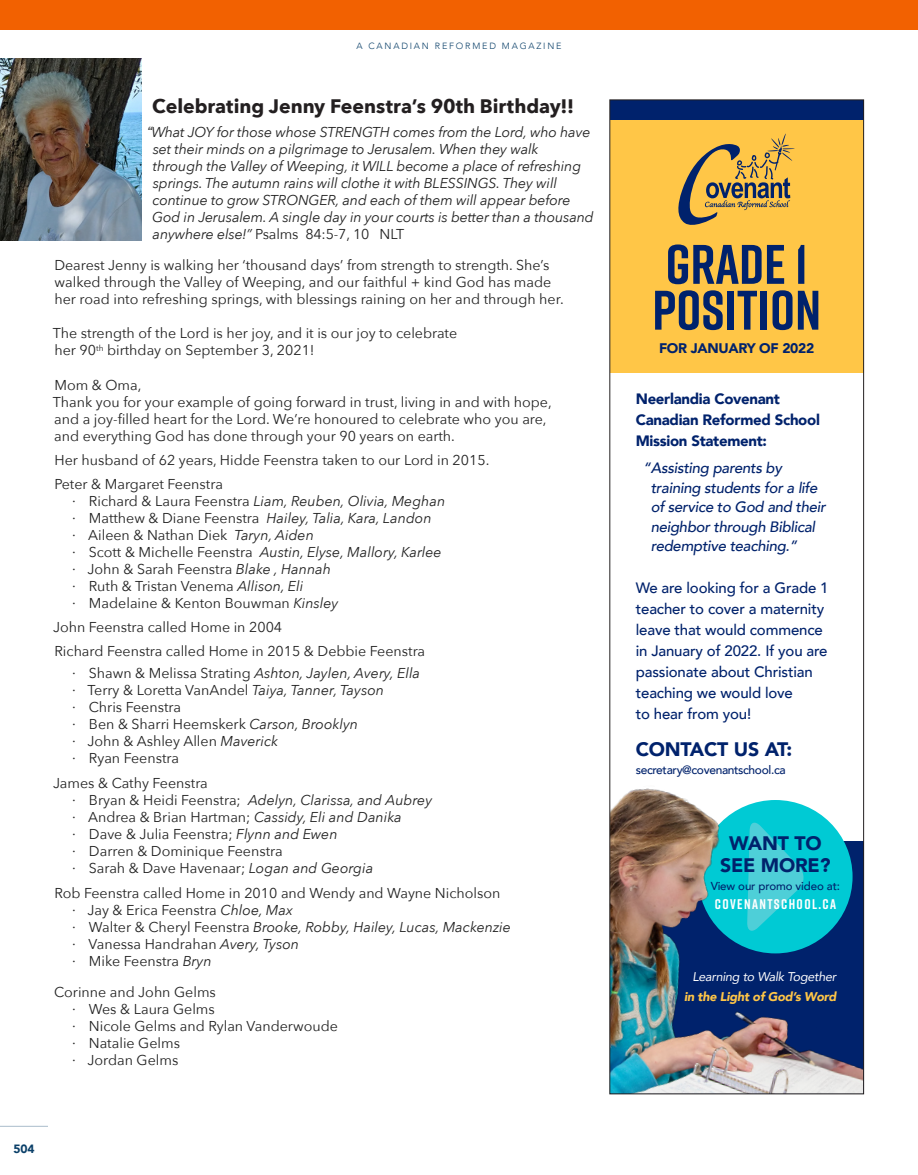
<style>
.page{position:relative;width:918px;height:1175px;background:#fff}
.page>*{position:absolute;margin:0;border:0;box-sizing:border-box;transform-origin:0 0}
.t1{font:700 55.5px/45.8px "Rift";color:#00226c}
.Ad_Body{font:700 19.5px "Avenir Next";letter-spacing:-.005em;color:#231f20}
.t2{font:900 19.5px/22.5px "Avenir";letter-spacing:-.01em;color:#00226c;text-align:center}
.t3{font:500 15px/21px "Avenir";letter-spacing:-.01em;color:#00226c}
.t4{font:italic 500 15px/19.5px "Avenir";letter-spacing:-.02em;color:#00226c}
.t5{font:900 15px/21px "Avenir";letter-spacing:-.02em;color:#00226c}
.t6{font:14.25px/17.1px "Avenir Next";color:#222}
.t7{font:italic 14.25px/17.1px "Avenir Next";letter-spacing:-.01em;color:#222}
.t8{font:700 13.95px "Rift";letter-spacing:.1em;color:#fff}
.t9{font:900 13.95px "Avenir";letter-spacing:-.02em;color:#00226c}
.t10{font:italic 12.6px/19.5px "Avenir";letter-spacing:-.02em;color:#fff;text-align:right}
.t11{font:500 12px "Avenir";letter-spacing:-.03em;color:#00226c}
.t12{font:900 12px "Avenir";color:#0b4069}
.t13{font:500 11.55px "Avenir";letter-spacing:-.01em;color:#00226c}
.t14{font:300 9px "Avenir";letter-spacing:.2em;color:#0b4069}
.s1{font-family:"Arial"}
.s2{font-style:normal}
.s3{font-style:italic}
.s4{font-weight:900;color:#ffc647}
</style>
<div class="page">
<div style="left:0;top:0;width:918px;height:29px;background:#f26101"></div>
<div style="left:610px;top:108px;width:254px;height:265px;background:#ffc647"></div>
<div style="left:610px;top:100px;width:254px;height:19px;background:#00226c"></div>
<svg style="left:678px;top:133px;width:117px;height:92px"></svg>
<img style="left:611px;top:788px;width:251px;height:304px">
<img style="left:0;top:58px;width:141px;height:183px">
<hr style="left:0;top:1125px;width:48px;height:1px;background:#0b4069">
<p class="t14" style="left:356px;top:41px;width:207px">A CANADIAN REFORMED MAGAZINE</p>
<p class="Ad_Body" style="left:152px;top:89px;width:423px">Celebrating Jenny Feenstra’s 90th Birthday!!</p>
<p class="t7" style="left:152px;top:122px;width:443px;text-indent:-6px"><span class="s1">“</span>What JOY for those whose STRENGTH comes from the Lord, who have set their minds on a pilgrimage to Jerusalem. When they walk<br>through the Valley of Weeping, it WILL become a place of refreshing springs. The autumn rains will clothe it with BLESSINGS. They will continue to grow STRONGER, and each of them will appear before God in Jerusalem. A single day in your courts is better than a thousand anywhere else!” <span class="s2">Psalms 84:5-7, 10 NLT</span></p>
<p class="t6" style="left:54px;top:256px;width:511px">Dearest Jenny is walking her ‘thousand days’ from strength to strength. She’s walked through the Valley of Weeping, and our faithful + kind God has made her road into refreshing springs, with blessings raining on her and through her.</p>
<p class="t6" style="left:53px;top:324px;width:406px">The strength of the Lord is her joy, and it is our joy to celebrate her 90<sup>th</sup> birthday on September 3, 2021!</p>
<p class="t6" style="left:54px;top:375px;width:89px">Mom &amp; Oma,</p>
<p class="t6" style="left:53px;top:392px;width:500px">Thank you for your example of going forward in trust, living in and with hope, and a joy-filled heart for the Lord. We’re honoured to celebrate who you are, and everything God has done through your 90 years on earth.</p>
<p class="t6" style="left:54px;top:450px;width:436px">Her husband of 62 years, Hidde Feenstra taken to our Lord in 2015.</p>
<p class="t6" style="left:54px;top:474px;width:170px">Peter &amp; Margaret Feenstra</p>
<p class="t7" style="left:72px;top:491px;width:375px"><span class="s2">· Richard &amp; Laura Feenstra</span> Liam, Reuben, Olivia, Meghan</p>
<p class="t7" style="left:72px;top:508px;width:361px"><span class="s2">· Matthew &amp; Diane Feenstra</span> Hailey, Talia, Kara, Landon</p>
<p class="t6" style="left:72px;top:526px;width:243px">· Aileen &amp; Nathan Diek <span class="s3">Taryn, Aiden</span></p>
<p class="t7" style="left:72px;top:543px;width:371px"><span class="s2">· Scott &amp; Michelle Feenstra</span> Austin, Elyse, Mallory, Karlee</p>
<p class="t6" style="left:72px;top:560px;width:260px">· John &amp; Sarah Feenstra <span class="s3">Blake , Hannah</span></p>
<p class="t6" style="left:72px;top:577px;width:233px">· Ruth &amp; Tristan Venema <span class="s3">Allison, Eli</span></p>
<p class="t6" style="left:72px;top:594px;width:268px">· Madelaine &amp; Kenton Bouwman <span class="s3">Kinsley</span></p>
<p class="t6" style="left:53px;top:618px;width:231px">John Feenstra called Home in 2004</p>
<p class="t6" style="left:54px;top:642px;width:372px">Richard Feenstra called Home in 2015 &amp; Debbie Feenstra</p>
<p class="t7" style="left:72px;top:663px;width:350px"><span class="s2">· Shawn &amp; Melissa Strating</span> Ashton, Jaylen, Avery, Ella</p>
<p class="t6" style="left:72px;top:680px;width:313px">· Terry &amp; Loretta VanAndel <span class="s3">Taiya, Tanner, Tayson</span></p>
<p class="t6" style="left:72px;top:697px;width:110px">· Chris Feenstra</p>
<p class="t6" style="left:72px;top:715px;width:288px">· Ben &amp; Sharri Heemskerk <span class="s3">Carson, Brooklyn</span></p>
<p class="t6" style="left:72px;top:732px;width:208px">· John &amp; Ashley Allen <span class="s3">Maverick</span></p>
<p class="t6" style="left:72px;top:749px;width:108px">· Ryan Feenstra</p>
<p class="t6" style="left:53px;top:773px;width:156px">James &amp; Cathy Feenstra</p>
<p class="t7" style="left:72px;top:790px;width:362px"><span class="s2">· Bryan &amp; Heidi Feenstra;</span> Adelyn, Clarissa, and Aubrey</p>
<p class="t6" style="left:72px;top:808px;width:331px">· Andrea &amp; Brian Hartman; <span class="s3">Cassidy, Eli and Danika</span></p>
<p class="t6" style="left:72px;top:825px;width:267px">· Dave &amp; Julia Feenstra; <span class="s3">Flynn and Ewen</span></p>
<p class="t6" style="left:72px;top:842px;width:212px">· Darren &amp; Dominique Feenstra</p>
<p class="t6" style="left:72px;top:859px;width:303px">· Sarah &amp; Dave Havenaar; <span class="s3">Logan and Georgia</span></p>
<p class="t6" style="left:54px;top:883px;width:448px">Rob Feenstra called Home in 2010 and Wendy and Wayne Nicholson</p>
<p class="t6" style="left:72px;top:901px;width:222px">· Jay &amp; Erica Feenstra <span class="s3">Chloe, Max</span></p>
<p class="t7" style="left:72px;top:918px;width:440px"><span class="s2">· Walter &amp; Cheryl Feenstra</span> Brooke, Robby, Hailey, Lucas, Mackenzie</p>
<p class="t6" style="left:72px;top:935px;width:228px">· Vanessa Handrahan <span class="s3">Avery, Tyson</span></p>
<p class="t6" style="left:72px;top:952px;width:141px">· Mike Feenstra <span class="s3">Bryn</span></p>
<p class="t6" style="left:54px;top:982px;width:163px">Corinne and John Gelms</p>
<p class="t6" style="left:72px;top:1000px;width:144px">· Wes &amp; Laura Gelms</p>
<p class="t6" style="left:72px;top:1017px;width:267px">· Nicole Gelms and Rylan Vanderwoude</p>
<p class="t6" style="left:72px;top:1034px;width:109px">· Natalie Gelms</p>
<p class="t6" style="left:72px;top:1051px;width:108px">· Jordan Gelms</p>
<p class="t12" style="left:13px;top:1138px;width:23px">504</p>
<p class="t1" style="left:652px;top:240px;width:170px">GRADE 1<br>POSITION</p>
<p class="t9" style="left:659px;top:336px;width:157px">FOR JANUARY OF 2022</p>
<p class="t5" style="left:636px;top:387px;width:186px">Neerlandia Covenant<br>Canadian Reformed School<br>Mission Statement:</p>
<p class="t4" style="left:651px;top:459px;width:177px;text-indent:-7px">“Assisting parents by training students for a life of service to God and their neighbor through Biblical redemptive teaching.”</p>
<p class="t3" style="left:636px;top:576px;width:194px">We are looking for a Grade 1 teacher to cover a maternity leave that would commence in January of 2022. If you are passionate about Christian teaching we would love<br>to hear from you!</p>
<p class="t2" style="left:636px;top:737px;width:158px">CONTACT US AT:</p>
<p class="t11" style="left:636px;top:759px;width:151px">secretary@covenantschool.ca</p>
<p class="t2" style="left:720px;top:831px;width:112px">WANT TO<br>SEE MORE?</p>
<p class="t13" style="left:711px;top:875px;width:131px">View our promo video at:</p>
<p class="t8" style="left:715px;top:894px;width:123px">COVENANTSCHOOL.CA</p>
<p class="t10" style="left:684px;top:967px;width:154px">Learning to Walk Together <span class="s4">in the Light of God’s Word</span></p>
</div>
